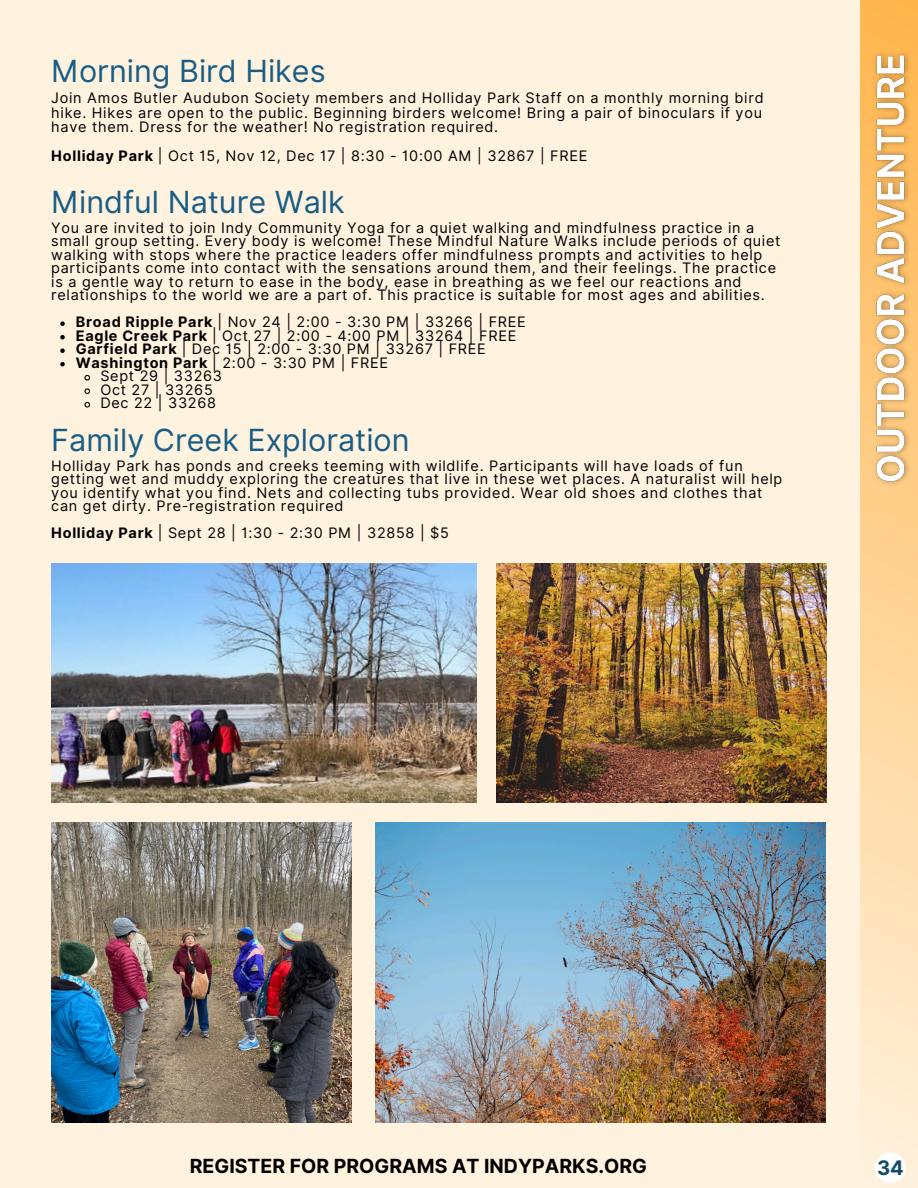
<style>
.page{position:relative;width:918px;height:1188px;background:#fff2df}
.page>*{position:absolute;margin:0;border:0;box-sizing:border-box;transform-origin:0 0}
.t1{font:30.45px "Inter";color:#175d85}
.t2{font:700 20.1px "Inter";color:#124a6a}
.t3{font:700 19.5px "Inter";color:#000}
.t4{font:14.4px/13.5px "Inter";letter-spacing:.05em;color:#000}
.s1{font-weight:700}
</style>
<div class="page">
<svg style="left:861px;top:0;width:57px;height:1129px;background:#ffd9a3"></svg>
<div style="left:875px;top:1152px;width:31px;height:31px;background:#fff;border-radius:50%"></div>
<img style="left:51px;top:563px;width:426px;height:240px">
<img style="left:376px;top:822px;width:450px;height:301px">
<img style="left:51px;top:822px;width:301px;height:301px">
<img style="left:497px;top:563px;width:329px;height:240px">
<img style="left:868px;top:46px;width:49px;height:445px">
<svg style="left:60px;top:321px;width:5px;height:5px"></svg>
<svg style="left:60px;top:335px;width:5px;height:4px"></svg>
<svg style="left:60px;top:348px;width:5px;height:5px"></svg>
<svg style="left:60px;top:362px;width:5px;height:4px"></svg>
<svg style="left:84px;top:374px;width:7px;height:7px"></svg>
<svg style="left:84px;top:388px;width:7px;height:6px"></svg>
<svg style="left:84px;top:401px;width:7px;height:7px"></svg>
<p class="t1" style="left:51px;top:53px;width:276px">Morning Bird Hikes</p>
<p class="t4" style="left:51px;top:91px;width:714px;line-height:14.4px;text-align:justify">Join Amos Butler Audubon Society members and Holliday Park Staff on a monthly morning bird hike. Hikes are open to the public. Beginning birders welcome! Bring a pair of binoculars if you have them. Dress for the weather! No registration required.</p>
<p class="t4" style="left:51px;top:149px;width:538px"><span class="s1">Holliday Park</span> | Oct 15, Nov 12, Dec 17 | 8:30 - 10:00 AM | 32867 | FREE</p>
<p class="t1" style="left:51px;top:184px;width:295px">Mindful Nature Walk</p>
<p class="t4" style="left:51px;top:221px;width:731px">You are invited to join Indy Community Yoga for a quiet walking and mindfulness practice in a small group setting. Every body is welcome! These Mindful Nature Walks include periods of quiet walking with stops where the practice leaders offer mindfulness prompts and activities to help participants come into contact with the sensations around them, and their feelings. The practice is a gentle way to return to ease in the body, ease in breathing as we feel our reactions and relationships to the world we are a part of. This practice is suitable for most ages and abilities.</p>
<p class="t4" style="left:76px;top:315px;width:452px"><span class="s1">Broad Ripple Park</span> | Nov 24 | 2:00 - 3:30 PM | 33266 | FREE</p>
<p class="t4" style="left:76px;top:329px;width:442px"><span class="s1">Eagle Creek Park</span> | Oct 27 | 2:00 - 4:00 PM | 33264 | FREE</p>
<h2 class="t4" style="left:76px;top:342px;width:412px"><span class="s1">Garfield Park</span> | Dec 15 | 2:00 - 3:30 PM | 33267 | FREE</h2>
<p class="t4" style="left:76px;top:356px;width:314px"><span class="s1">Washington Park</span> | 2:00 - 3:30 PM | FREE</p>
<p class="t4" style="left:100px;top:369px;width:123px">Sept 29 | 33263</p>
<p class="t4" style="left:100px;top:383px;width:114px">Oct 27 | 33265</p>
<p class="t4" style="left:100px;top:396px;width:117px">Dec 22 | 33268</p>
<p class="t1" style="left:51px;top:422px;width:360px">Family Creek Exploration</p>
<p class="t4" style="left:51px;top:459px;width:733px">Holliday Park has ponds and creeks teeming with wildlife. Participants will have loads of fun getting wet and muddy exploring the creatures that live in these wet places. A naturalist will help you identify what you find. Nets and collecting tubs provided. Wear old shoes and clothes that can get dirty. Pre-registration required</p>
<h3 class="t4" style="left:51px;top:526px;width:399px"><span class="s1">Holliday Park</span> | Sept 28 | 1:30 - 2:30 PM | 32858 | $5</h3>
<p class="t3" style="left:190px;top:1155px;width:459px">REGISTER FOR PROGRAMS AT INDYPARKS.ORG</p>
<h2 class="t2" style="left:877px;top:1155px;width:28px">34</h2>
</div>
